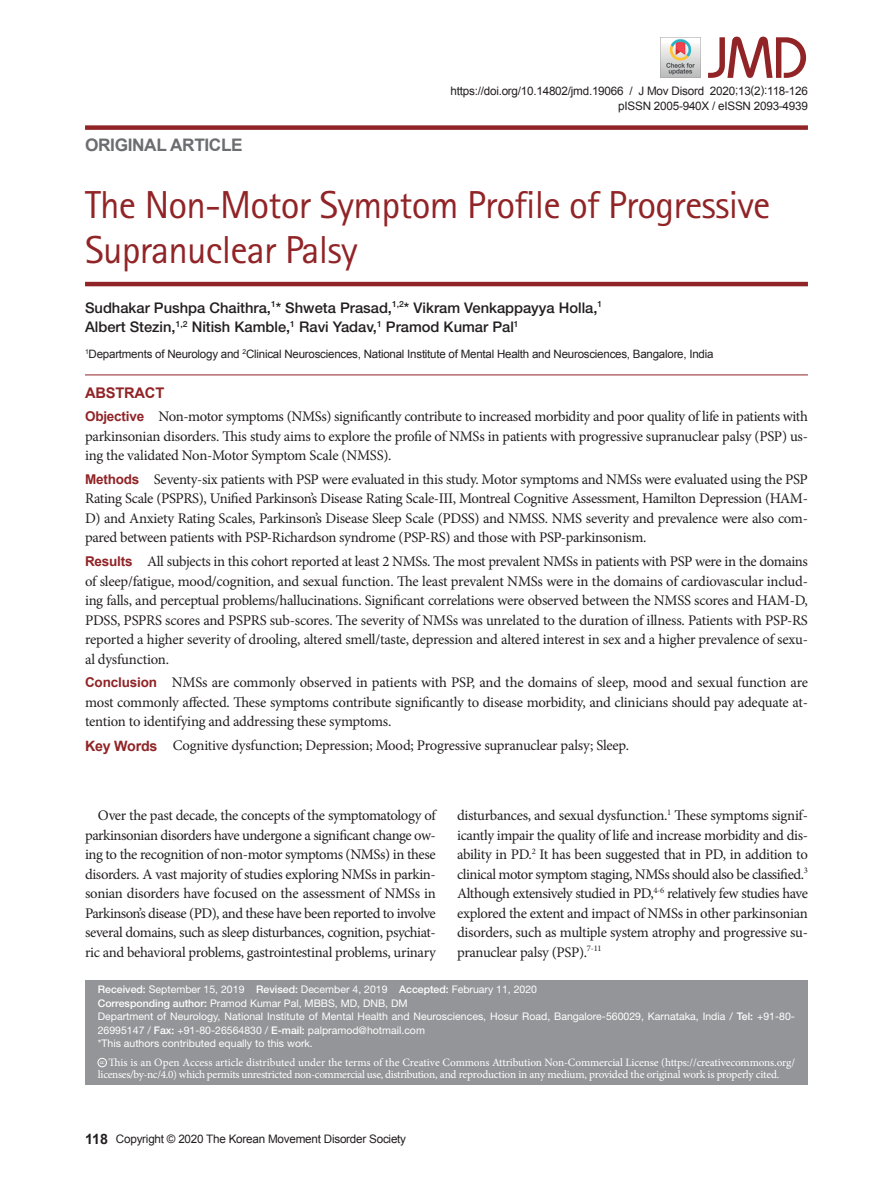
<style>
.page{position:relative;width:893px;height:1191px;background:#fff}
.page>*{position:absolute;margin:0;border:0;box-sizing:border-box;transform-origin:0 0}
.t1{font:500 57.9px "Bauhaus Std";color:#912427}
.t2{font:39px/45px "Rotis Sans Serif Std";letter-spacing:-.02em;color:#912427}
.t3{font:700 17.25px "Arial";letter-spacing:-.02em;color:#6c6d70}
.t4{font:14.7px/19.5px "Minion Pro";letter-spacing:-.02em;color:#231f20;text-align:justify}
.t5{font:500 14.7px/19.5px "Helvetica Neue LT Std";color:#231f20}
.t6{font:700 14.7px "Arial";letter-spacing:-.015em;color:#912427}
.t7{font:11.7px/15px "Arial";letter-spacing:-.02em;color:#231f20;text-align:right}
.t8{font:11.55px "Arial";letter-spacing:-.02em;color:#231f20}
.t9{font:11.25px/12.8px "Minion Pro";letter-spacing:-.02em;color:#fff}
.t10{font:10.5px/13.8px "Helvetica Neue LT Std";color:#fff}
.s1{font-family:"Arial";font-weight:700;font-size:13.5px;color:#912427}
.s2{font-family:"Arial";font-weight:700;font-size:13.5px;color:#fff}
.s3{font-family:"Arial";font-weight:700;font-size:14.25px;color:#912427}
.s4{font-family:"Arial";font-weight:700;font-size:14.25px;color:#fff}
.s5{font-weight:500}
.s6{font-size:6.75px}
.s7{font-weight:700;font-size:14.25px}
</style>
<div class="page">
<hr style="left:85px;top:282px;width:723px;height:4px;background:#912427">
<hr style="left:85px;top:374px;width:723px;height:1px;background:#912427">
<div style="left:85px;top:125px;width:723px;height:5px;background:#912427"></div>
<div style="left:85px;top:980px;width:723px;height:104px;background:#939598"></div>
<div style="left:98px;top:1058px;width:9px;height:9px;border:1px solid #fff;border-radius:50%"></div>
<img style="left:660px;top:38px;width:40px;height:40px">
<h1 class="t1" style="left:708px;top:23px;width:101px">JMD</h1>
<p class="t3" style="left:85px;top:133px;width:159px">ORIGINAL ARTICLE</p>
<p class="t7" style="left:450px;top:83px;width:359px">https://doi.org/10.14802/jmd.19066 / J Mov Disord 2020;13(2):118-126 pISSN 2005-940X / eISSN 2093-4939</p>
<h2 class="t2" style="left:85px;top:182px;width:687px">The Non-Motor Symptom Profile of Progressive<br>Supranuclear Palsy</h2>
<p class="t5" style="left:85px;top:298px;width:519px">Sudhakar Pushpa Chaithra,<sup>1</sup>* Shweta Prasad,<sup>1,2</sup>* Vikram Venkappayya Holla,<sup>1<br></sup>Albert Stezin,<sup>1,2</sup> Nitish Kamble,<sup>1</sup> Ravi Yadav,<sup>1</sup> Pramod Kumar Pal<sup>1</sup></p>
<p class="t8" style="left:85px;top:346px;width:630px"><sup>1</sup>Departments of Neurology and <sup>2</sup>Clinical Neurosciences, National Institute of Mental Health and Neurosciences, Bangalore, India</p>
<p class="t6" style="left:85px;top:383px;width:81px">ABSTRACT</p>
<p class="t4" style="left:85px;top:407px;width:724px"><span class="s1">Objective</span><span class="s2">aa</span>Non-motor symptoms (NMSs) significantly contribute to increased morbidity and poor quality of life in patients with parkinsonian disorders. This study aims to explore the profile of NMSs in patients with progressive supranuclear palsy (PSP) us&shy;ing the validated Non-Motor Symptom Scale (NMSS).</p>
<p class="t4" style="left:85px;top:469px;width:724px"><span class="s1">Methods</span><span class="s2">aa</span>Seventy-six patients with PSP were evaluated in this study. Motor symptoms and NMSs were evaluated using the PSP Rating Scale (PSPRS), Unified Parkinson’s Disease Rating Scale-III, Montreal Cognitive Assessment, Hamilton Depression (HAM-D) and Anxiety Rating Scales, Parkinson’s Disease Sleep Scale (PDSS) and NMSS. NMS severity and prevalence were also com&shy;pared between patients with PSP-Richardson syndrome (PSP-RS) and those with PSP-parkinsonism.</p>
<p class="t4" style="left:85px;top:552px;width:724px"><span class="s1">Results</span><span class="s2">aa</span>All subjects in this cohort reported at least 2 NMSs. The most prevalent NMSs in patients with PSP were in the domains of sleep/fatigue, mood/cognition, and sexual function. The least prevalent NMSs were in the domains of cardiovascular includ&shy;ing falls, and perceptual problems/hallucinations. Significant correlations were observed between the NMSS scores and HAM-D, PDSS, PSPRS scores and PSPRS sub-scores. The severity of NMSs was unrelated to the duration of illness. Patients with PSP-RS reported a higher severity of drooling, altered smell/taste, depression and altered interest in sex and a higher prevalence of sexu&shy;al dysfunction.</p>
<p class="t4" style="left:85px;top:673px;width:725px"><span class="s1">Conclusion</span><span class="s2">aa</span>NMSs are commonly observed in patients with PSP, and the domains of sleep, mood and sexual function are most commonly affected. These symptoms contribute significantly to disease morbidity, and clinicians should pay adequate at&shy;tention to identifying and addressing these symptoms.</p>
<p class="t4" style="left:85px;top:736px;width:545px"><span class="s3">Key Words</span><span class="s4">aa</span>Cognitive dysfunction; Depression; Mood; Progressive supranuclear palsy; Sleep.</p>
<p class="t4" style="left:85px;top:805px;width:352px;text-indent:13px">Over the past decade, the concepts of the symptomatology of parkinsonian disorders have undergone a significant change ow&shy;ing to the recognition of non-motor symptoms (NMSs) in these disorders. A vast majority of studies exploring NMSs in parkin&shy;sonian disorders have focused on the assessment of NMSs in Parkinson’s disease (PD), and these have been reported to involve several domains, such as sleep disturbances, cognition, psychiat&shy;ric and behavioral problems, gastrointestinal problems, urinary</p>
<p class="t4" style="left:457px;top:805px;width:352px">disturbances, and sexual dysfunction.<sup>1</sup> These symptoms signif&shy;icantly impair the quality of life and increase morbidity and dis&shy;ability in PD.<sup>2</sup> It has been suggested that in PD, in addition to clinical motor symptom staging, NMSs should also be classified.<sup>3<br></sup>Although extensively studied in PD,<sup>4-6</sup> relatively few studies have explored the extent and impact of NMSs in other parkinsonian disorders, such as multiple system atrophy and progressive su&shy;pranuclear palsy (PSP).<sup>7-11</sup></p>
<p class="t10" style="left:98px;top:982px;width:699px"><span class="s5">Received:</span> September 15, 2019 <span class="s5">Revised:</span> December 4, 2019 <span class="s5">Accepted:</span> February 11, 2020<br><span class="s5">Corresponding author:</span> Pramod Kumar Pal, MBBS, MD, DNB, DM<br>Department of Neurology, National Institute of Mental Health and Neurosciences, Hosur Road, Bangalore-560029, Karnataka, India / <span class="s5">Tel:</span> +91-80- 26995147 / <span class="s5">Fax:</span> +91-80-26564830 / <span class="s5">E-mail:</span> palpramod@hotmail.com</p>
<p class="t10" style="left:98px;top:1036px;width:217px">*This authors contributed equally to this work.</p>
<p class="t9" style="left:98px;top:1055px;width:699px"><span class="s6">cc</span> This is an Open Access article distributed under the terms of the Creative Commons Attribution Non-Commercial License (https://creativecommons.org/ licenses/by-nc/4.0) which permits unrestricted non-commercial use, distribution, and reproduction in any medium, provided the original work is properly cited.</p>
<p class="t7" style="left:85px;top:1131px;width:323px"><span class="s7">118</span> Copyright © 2020 The Korean Movement Disorder Society</p>
</div>
